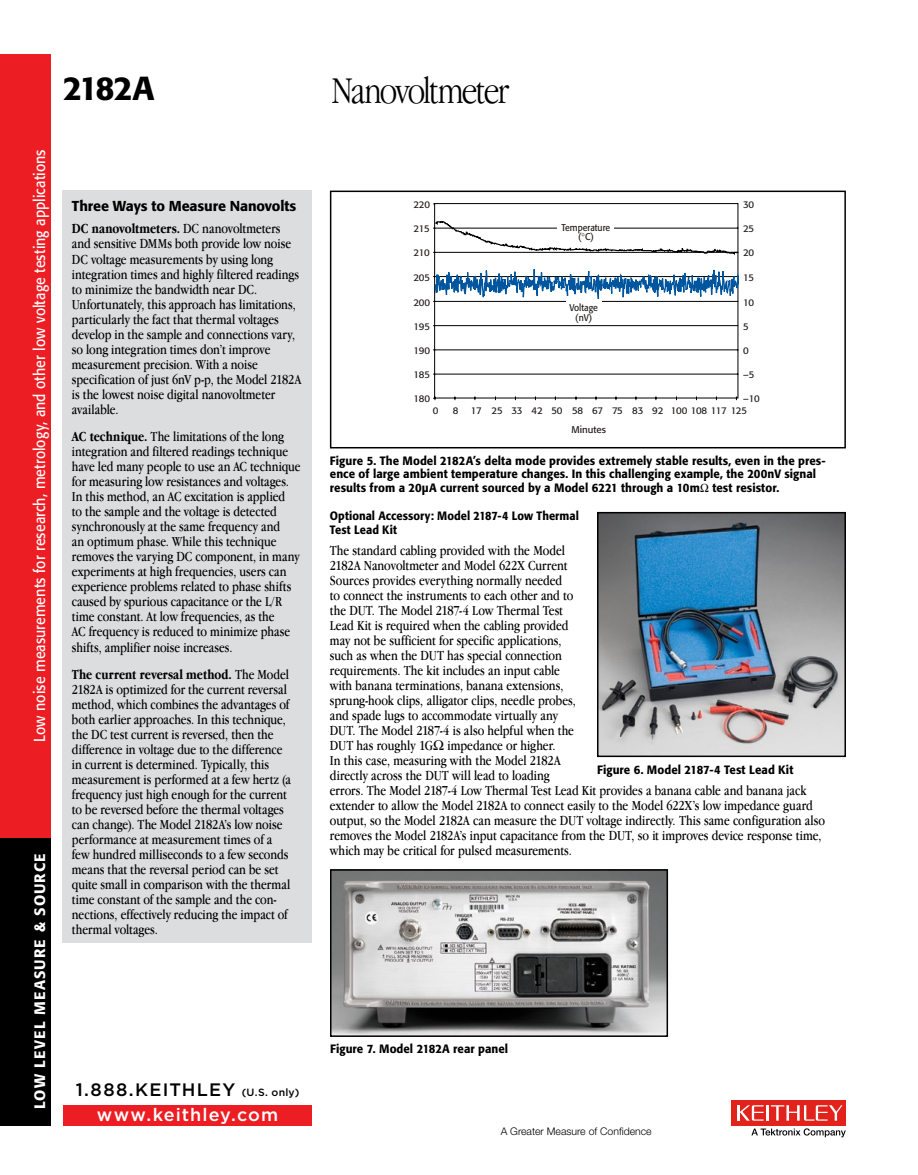
<style>
.page{position:relative;width:918px;height:1175px;background:#fff}
.page>*{position:absolute;margin:0;border:0;box-sizing:border-box;transform-origin:0 0}
.t1{font:300 condensed 39px "Garamond IT Cby BT";letter-spacing:-.05em;color:#000}
.t2{font:500 33px "Formata";letter-spacing:-.06em;color:#000}
.t3{font:500 18px "Gotham";letter-spacing:.065em;color:#000}
.t4{font:500 18px "Gotham";letter-spacing:.06em;color:#fff}
.t5{font:15.75px "Formata";color:#fff;scale:.9 1}
.t6{font:500 15px "Formata";letter-spacing:.075em;color:#fff}
.t7{font:condensed 14.25px/15px "Garamond IT Cby BT";color:#000}
.t8{font:500 14.25px "Formata";letter-spacing:-.005em;color:#000}
.t9{font:500 12px/13.5px "Formata";letter-spacing:.005em;color:#000;scale:.95 1}
.t10{font:500 12px/13.5px "Formata";letter-spacing:.005em;color:#000;scale:.92 1}
.t11{font:300 10.5px "Helvetica Neue";color:#000}
.t12{font:9.75px "Formata";letter-spacing:-.02em;color:#1e1a18}
.t13{font:9.75px/9.8px "Formata";color:#1e1a18;text-align:center;scale:.9 1}
.t14{font:9.75px "Formata";color:#1e1a18}
.s1{font-weight:700}
.s2{font-size:10.5px}
</style>
<div class="page">
<div style="left:0;top:837px;width:51px;height:288px;background:#000"></div>
<div style="left:63px;top:1104px;width:249px;height:21px;background:#ed1d24"></div>
<div style="left:732px;top:1100px;width:114px;height:25px;background:#e2231b"></div>
<hr style="left:766px;top:1105px;width:3px;height:15px;background:#fff">
<svg style="left:737px;top:1105px;width:27px;height:15px"></svg>
<svg style="left:771px;top:1105px;width:71px;height:15px"></svg>
<svg style="left:751px;top:1128px;width:95px;height:9px"></svg>
<div style="left:0;top:54px;width:51px;height:783px;background:#ed1d24"></div>
<div style="left:63px;top:190px;width:249px;height:753px;background:#dcddde"></div>
<svg style="left:433px;top:203px;width:306px;height:198px"></svg>
<div style="left:566px;top:300px;width:36px;height:27px;background:#fff"></div>
<hr style="left:435px;top:325px;width:303px;height:1px;background:#000">
<div style="left:330px;top:190px;width:516px;height:258px;border:2px solid #000"></div>
<img style="left:333px;top:872px;width:332px;height:161px">
<div style="left:330px;top:869px;width:338px;height:167px;border:2px solid #000"></div>
<img style="left:600px;top:515px;width:243px;height:239px">
<div style="left:597px;top:512px;width:249px;height:245px;border:2px solid #000"></div>
<svg style="left:434px;top:191px;width:305px;height:66px"></svg>
<h2 class="t2" style="left:63px;top:68px;width:93px">2182A</h2>
<h1 class="t1" style="left:332px;top:69px;width:179px">Nanovoltmeter</h1>
<p class="t5" style="left:30px;top:742px;width:660px;rotate:-90deg">Low noise measurements for research, metrology, and other low voltage testing applications</p>
<p class="t6" style="left:30px;top:1109px;width:257px;rotate:-90deg">LOW LEVEL MEASURE &amp; SOURCE</p>
<p class="t8" style="left:72px;top:197px;width:226px">Three Ways to Measure Nanovolts</p>
<p class="t7" style="left:72px;top:221px;width:231px"><span class="s1">DC nanovoltmeters.</span> DC nanovoltmeters and sensitive DMMs both provide low noise DC voltage measurements by using long integration times and highly filtered readings to minimize the bandwidth near DC.<br>Unfortunately, this approach has limitations, particularly the fact that thermal voltages develop in the sample and connections vary, so long integration times don’t improve measurement precision. With a noise specification of just 6nV p-p, the Model 2182A is the lowest noise digital nanovoltmeter available.</p>
<p class="t7" style="left:72px;top:429px;width:230px"><span class="s1">AC technique.</span> The limitations of the long integration and filtered readings technique have led many people to use an AC technique for measuring low resistances and voltages.<br>In this method, an AC excitation is applied<br>to the sample and the voltage is detected synchronously at the same frequency and<br>an optimum phase. While this technique removes the varying DC component, in many experiments at high frequencies, users can experience problems related to phase shifts caused by spurious capacitance or the L/R time constant. At low frequencies, as the<br>AC frequency is reduced to minimize phase shifts, amplifier noise increases.</p>
<p class="t7" style="left:72px;top:666px;width:221px"><span class="s1">The current reversal method.</span> The Model 2182A is optimized for the current reversal method, which combines the advantages of both earlier approaches. In this technique, the DC test current is reversed, then the difference in voltage due to the difference in current is determined. Typically, this measurement is performed at a few hertz (a frequency just high enough for the current to be reversed before the thermal voltages can change). The Model 2182A’s low noise performance at measurement times of a few hundred milliseconds to a few seconds means that the reversal period can be set quite small in comparison with the thermal time constant of the sample and the con&shy;nections, effectively reducing the impact of thermal voltages.</p>
<p class="t3" style="left:76px;top:1079px;width:225px">1.888.KEITHLEY <span class="s2">(U.S. only)</span></p>
<p class="t4" style="left:97px;top:1104px;width:183px">www.keithley.com</p>
<p class="t12" style="left:413px;top:199px;width:18px">220</p>
<p class="t12" style="left:743px;top:199px;width:13px">30</p>
<p class="t12" style="left:413px;top:223px;width:18px">215</p>
<p class="t13" style="left:561px;top:222px;width:56px">Temperature ( C)</p>
<p class="t12" style="left:743px;top:223px;width:13px">25</p>
<p class="t12" style="left:413px;top:247px;width:18px">210</p>
<p class="t12" style="left:743px;top:247px;width:13px">20</p>
<p class="t12" style="left:413px;top:271px;width:18px">205</p>
<p class="t12" style="left:743px;top:271px;width:12px">15</p>
<p class="t12" style="left:413px;top:296px;width:18px">200</p>
<p class="t12" style="left:413px;top:320px;width:18px">195</p>
<p class="t13" style="left:570px;top:303px;width:33px">Voltage (nV)</p>
<p class="t12" style="left:743px;top:296px;width:12px">10</p>
<p class="t12" style="left:743px;top:320px;width:7px">5</p>
<p class="t12" style="left:413px;top:345px;width:18px">190</p>
<p class="t12" style="left:743px;top:345px;width:7px">0</p>
<p class="t12" style="left:413px;top:369px;width:18px">185</p>
<p class="t12" style="left:743px;top:369px;width:13px">–5</p>
<p class="t12" style="left:413px;top:393px;width:18px">180</p>
<p class="t12" style="left:743px;top:393px;width:18px">–10</p>
<p class="t12" style="left:433px;top:404px;width:7px">0</p>
<p class="t12" style="left:453px;top:404px;width:7px">8</p>
<p class="t12" style="left:471px;top:404px;width:278px">17 25 33 42 50 58 67 75 83 92 100 108 117 125</p>
<p class="t14" style="left:571px;top:423px;width:36px">Minutes</p>
<p class="t9" style="left:330px;top:453px;width:523px">Figure 5. The Model 2182A’s delta mode provides extremely stable results, even in the pres&shy;ence of large ambient temperature changes. In this challenging example, the 200nV signal results from a 20µA current sourced by a Model 6221 through a 10m test resistor.</p>
<p class="t10" style="left:330px;top:509px;width:272px">Optional Accessory: Model 2187-4 Low Thermal<br>Test Lead Kit</p>
<p class="t7" style="left:330px;top:542px;width:497px">The standard cabling provided with the Model<br>2182A Nanovoltmeter and Model 622X Current<br>Sources provides everything normally needed<br>to connect the instruments to each other and to<br>the DUT. The Model 2187-4 Low Thermal Test<br>Lead Kit is required when the cabling provided<br>may not be sufficient for specific applications,<br>such as when the DUT has special connection<br>requirements. The kit includes an input cable<br>with banana terminations, banana extensions,<br>sprung-hook clips, alligator clips, needle probes,<br>and spade lugs to accommodate virtually any<br>DUT. The Model 2187-4 is also helpful when the<br>DUT has roughly 1G impedance or higher.<br>In this case, measuring with the Model 2182A<br>directly across the DUT will lead to loading<br>errors. The Model 2187-4 Low Thermal Test Lead Kit provides a banana cable and banana jack extender to allow the Model 2182A to connect easily to the Model 622X’s low impedance guard output, so the Model 2182A can measure the DUT voltage indirectly. This same configuration also removes the Model 2182A’s input capacitance from the DUT, so it improves device response time, which may be critical for pulsed measurements.</p>
<p class="t9" style="left:597px;top:762px;width:208px">Figure 6. Model 2187-4 Test Lead Kit</p>
<p class="t9" style="left:330px;top:1042px;width:189px">Figure 7. Model 2182A rear panel</p>
<p class="t11" style="left:501px;top:1125px;width:152px">A Greater Measure of Confidence</p>
</div>
